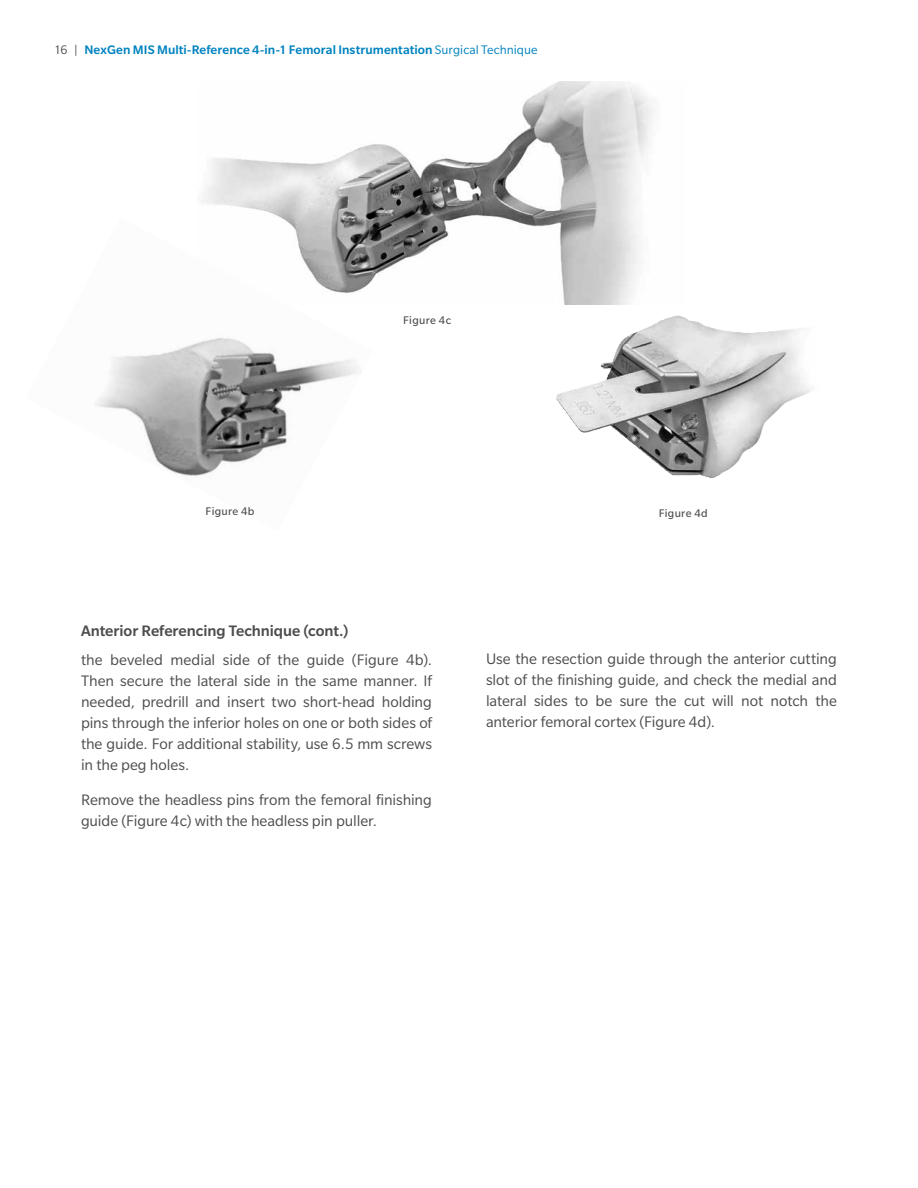
<style>
.page{position:relative;width:918px;height:1188px;background:#fff}
.page>*{position:absolute;margin:0;border:0;box-sizing:border-box;transform-origin:0 0}
.t1{font:16.5px/21px "Slate Pro";letter-spacing:-.005em;color:#4d4d4f;text-align:justify}
.t2{font:500 16.5px "Slate Pro";letter-spacing:-.005em;color:#4d4d4f}
.t3{font:500 13.5px "Slate Pro";letter-spacing:.005em;color:#0083bf}
.t4{font:12px "Slate Pro";letter-spacing:.025em;color:#4d4d4f}
.s1{font-weight:400;color:#4d4d4f}
.s2{font-weight:400}
</style>
<div class="page">
<img style="left:201px;top:81px;width:453px;height:224px">
<img style="left:94px;top:218px;width:279px;height:259px">
<img style="left:556px;top:315px;width:194px;height:163px">
<p class="t3" style="left:54px;top:42px;width:485px"><span class="s1">16 |</span> NexGen MIS Multi-Reference 4-in-1 Femoral Instrumentation <span class="s2">Surgical Technique</span></p>
<p class="t4" style="left:403px;top:314px;width:49px">Figure 4c</p>
<p class="t4" style="left:206px;top:505px;width:50px">Figure 4b</p>
<p class="t2" style="left:81px;top:622px;width:269px">Anterior Referencing Technique (cont.)</p>
<p class="t1" style="left:81px;top:649px;width:353px">the beveled medial side of the guide (Figure 4b).<br>Then secure the lateral side in the same manner. If needed, predrill and insert two short-head holding pins through the inferior holes on one or both sides of the guide. For additional stability, use 6.5 mm screws in the peg holes.</p>
<p class="t1" style="left:81px;top:789px;width:353px">Remove the headless pins from the femoral finishing guide (Figure 4c) with the headless pin puller.</p>
<p class="t4" style="left:659px;top:507px;width:51px">Figure 4d</p>
<p class="t1" style="left:486px;top:649px;width:353px">Use the resection guide through the anterior cutting slot of the finishing guide, and check the medial and lateral sides to be sure the cut will not notch the anterior femoral cortex (Figure 4d).</p>
</div>
